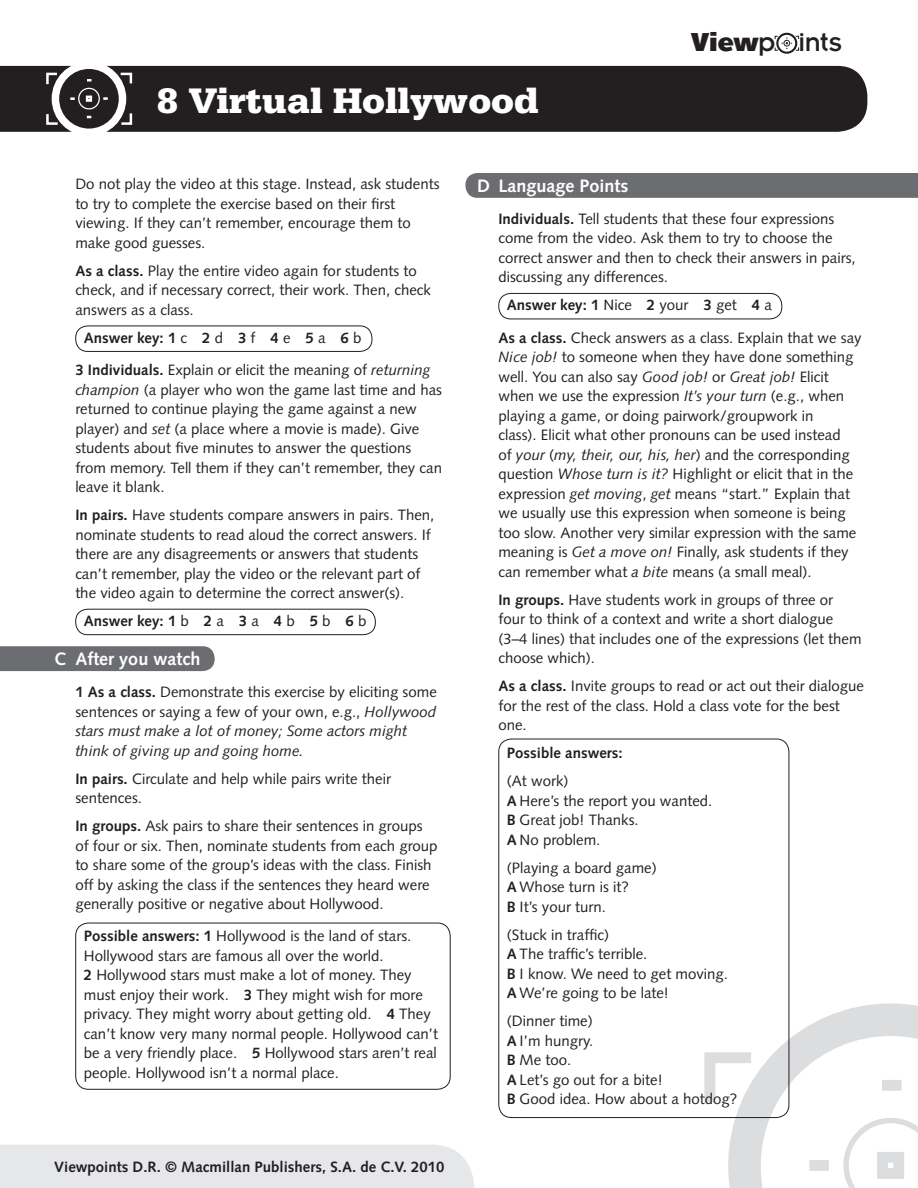
<style>
.page{position:relative;width:918px;height:1188px;background:#fff}
.page>*{position:absolute;margin:0;border:0;box-sizing:border-box;transform-origin:0 0}
.title_header{font:900 37.5px "Serifa Std";color:#fff}
.t1{font:28.05px "Insignia LT Std";color:#231f20}
.A-Head{font:700 18px "Syntax LT Std";color:#fff}
.main_text{font:15px/19.5px "Syntax LT Std";color:#231f20}
.Answer_key{font:15px/19.5px "Syntax LT Std";color:#231f20}
.main_text-2{font:italic 15px/19.5px "Syntax LT Std";color:#231f20}
.Answer_key-2{font:700 15px "Syntax LT Std";color:#231f20}
.s1{font-family:"Syntax LT Std";font-weight:900;font-size:25.95px}
.s2{font-weight:700}
.s3{font-weight:400}
.s4{font-style:italic}
.s5{font-weight:700;font-style:normal}
.s6{font-style:normal}
</style>
<div class="page">
<div style="left:0;top:66px;width:867px;height:66px;background:#231f20"></div>
<svg style="left:699px;top:1003px;width:219px;height:185px"></svg>
<div style="left:52px;top:61px;width:74px;height:75px;border:7px solid #fff;border-radius:50%"></div>
<svg style="left:70px;top:97px;width:5px;height:3px"></svg>
<svg style="left:103px;top:97px;width:5px;height:3px"></svg>
<svg style="left:87px;top:79px;width:4px;height:3px"></svg>
<svg style="left:86px;top:96px;width:6px;height:6px"></svg>
<svg style="left:45px;top:71px;width:14px;height:16px"></svg>
<svg style="left:45px;top:112px;width:15px;height:14px"></svg>
<svg style="left:118px;top:71px;width:15px;height:15px"></svg>
<svg style="left:119px;top:111px;width:14px;height:15px"></svg>
<div style="left:78px;top:88px;width:22px;height:21px;border:1px solid #fff;border-radius:50%"></div>
<div style="left:776px;top:33px;width:21px;height:21px;border:2px solid #231f20;border-radius:50%"></div>
<svg style="left:774px;top:36px;width:25px;height:15px"></svg>
<div style="left:0;top:1145px;width:474px;height:43px;background:#e6e7e9"></div>
<div style="left:465px;top:173px;width:453px;height:25px;background:#6c6d70"></div>
<div style="left:0;top:646px;width:215px;height:25px;background:#6c6d70"></div>
<div style="left:75px;top:326px;width:297px;height:26px;border:1px solid #231f20;border-radius:12px"></div>
<div style="left:75px;top:609px;width:301px;height:26px;border:1px solid #231f20;border-radius:12px"></div>
<div style="left:75px;top:923px;width:376px;height:167px;border:1px solid #231f20;border-radius:13px"></div>
<div style="left:498px;top:293px;width:284px;height:26px;border:1px solid #231f20;border-radius:12px"></div>
<div style="left:498px;top:739px;width:291px;height:379px;border:1px solid #231f20;border-radius:13px"></div>
<p class="title_header" style="left:157px;top:78px;width:383px">8 Virtual Hollywood</p>
<h2 class="t1" style="left:691px;top:28px;width:152px"><span class="s1">View</span>p ints</h2>
<p class="main_text" style="left:75px;top:175px;width:366px">Do not play the video at this stage. Instead, ask students to try to complete the exercise based on their first viewing. If they can’t remember, encourage them to make good guesses.</p>
<p class="main_text" style="left:75px;top:261px;width:357px"><span class="s2">As a class.</span> Play the entire video again for students to check, and if necessary correct, their work. Then, check answers as a class.</p>
<p class="Answer_key-2" style="left:84px;top:329px;width:279px">Answer key: 1 <span class="s3">c</span> 2 <span class="s3">d</span> 3 <span class="s3">f</span> 4 <span class="s3">e</span> 5 <span class="s3">a</span> 6 <span class="s3">b</span></p>
<p class="main_text" style="left:75px;top:360px;width:368px"><span class="s2">3 Individuals.</span> Explain or elicit the meaning of <span class="s4">returning champion</span> (a player who won the game last time and has returned to continue playing the game against a new player) and <span class="s4">set</span> (a place where a movie is made). Give students about five minutes to answer the questions from memory. Tell them if they can’t remember, they can leave it blank.</p>
<p class="main_text" style="left:75px;top:505px;width:361px"><span class="s2">In pairs.</span> Have students compare answers in pairs. Then, nominate students to read aloud the correct answers. If there are any disagreements or answers that students can’t remember, play the video or the relevant part of the video again to determine the correct answer(s).</p>
<p class="Answer_key-2" style="left:84px;top:612px;width:284px">Answer key: 1 <span class="s3">b</span> 2 <span class="s3">a</span> 3 <span class="s3">a</span> 4 <span class="s3">b</span> 5 <span class="s3">b</span> 6 <span class="s3">b</span></p>
<p class="A-Head" style="left:54px;top:648px;width:148px">C After you watch</p>
<p class="main_text-2" style="left:75px;top:682px;width:363px"><span class="s5">1 As a class.</span> <span class="s6">Demonstrate this exercise by eliciting some sentences or saying a few of your own, e.g.,</span> Hollywood stars must make a lot of money; Some actors might think of giving up and going home.</p>
<p class="main_text" style="left:75px;top:769px;width:317px"><span class="s2">In pairs.</span> Circulate and help while pairs write their sentences.</p>
<p class="main_text" style="left:75px;top:816px;width:364px"><span class="s2">In groups.</span> Ask pairs to share their sentences in groups of four or six. Then, nominate students from each group to share some of the group’s ideas with the class. Finish off by asking the class if the sentences they heard were generally positive or negative about Hollywood.</p>
<p class="Answer_key" style="left:84px;top:926px;width:356px"><span class="s2">Possible answers: 1</span> Hollywood is the land of stars.<br>Hollywood stars are famous all over the world.<br><span class="s2">2</span> Hollywood stars must make a lot of money. They must enjoy their work. <span class="s2">3</span> They might wish for more privacy. They might worry about getting old. <span class="s2">4</span> They can’t know very many normal people. Hollywood can’t be a very friendly place. <span class="s2">5</span> Hollywood stars aren’t real people. Hollywood isn’t a normal place.</p>
<p class="Answer_key-2" style="left:54px;top:1158px;width:392px">Viewpoints D.R. © Macmillan Publishers, S.A. de C.V. 2010</p>
<p class="A-Head" style="left:477px;top:175px;width:153px">D Language Points</p>
<p class="main_text" style="left:498px;top:209px;width:359px"><span class="s2">Individuals.</span> Tell students that these four expressions come from the video. Ask them to try to choose the correct answer and then to check their answers in pairs, discussing any differences.</p>
<p class="Answer_key-2" style="left:507px;top:297px;width:267px">Answer key: 1 <span class="s3">Nice</span> 2 <span class="s3">your</span> 3 <span class="s3">get</span> 4 <span class="s3">a</span></p>
<p class="main_text" style="left:498px;top:328px;width:365px"><span class="s2">As a class.</span> Check answers as a class. Explain that we say <span class="s4">Nice job!</span> to someone when they have done something well. You can also say <span class="s4">Good job!</span> or <span class="s4">Great job!</span> Elicit when we use the expression <span class="s4">It’s your turn</span> (e.g., when playing a game, or doing pairwork/groupwork in<br>class). Elicit what other pronouns can be used instead<br>of <span class="s4">your</span> (<span class="s4">my, their, our, his, her</span>) and the corresponding question <span class="s4">Whose turn is it?</span> Highlight or elicit that in the expression <span class="s4">get moving</span>, <span class="s4">get</span> means “start.” Explain that we usually use this expression when someone is being too slow. Another very similar expression with the same meaning is <span class="s4">Get a move on!</span> Finally, ask students if they can remember what <span class="s4">a bite</span> means (a small meal).</p>
<p class="main_text" style="left:498px;top:590px;width:365px"><span class="s2">In groups.</span> Have students work in groups of three or four to think of a context and write a short dialogue (3–4 lines) that includes one of the expressions (let them choose which).</p>
<p class="main_text" style="left:498px;top:676px;width:367px"><span class="s2">As a class.</span> Invite groups to read or act out their dialogue for the rest of the class. Hold a class vote for the best one.</p>
<p class="Answer_key-2" style="left:507px;top:744px;width:117px">Possible answers:</p>
<p class="Answer_key" style="left:507px;top:771px;width:63px">(At work)</p>
<p class="Answer_key" style="left:507px;top:791px;width:207px"><span class="s2">A</span> Here’s the report you wanted.</p>
<p class="Answer_key" style="left:507px;top:810px;width:133px"><span class="s2">B</span> Great job! Thanks.</p>
<p class="Answer_key" style="left:507px;top:830px;width:95px"><span class="s2">A</span> No problem.</p>
<p class="Answer_key" style="left:507px;top:858px;width:151px">(Playing a board game)</p>
<p class="Answer_key" style="left:507px;top:877px;width:123px"><span class="s2">A</span> Whose turn is it?</p>
<p class="Answer_key" style="left:507px;top:897px;width:101px"><span class="s2">B</span> It’s your turn.</p>
<p class="Answer_key" style="left:507px;top:925px;width:104px">(Stuck in traffic)</p>
<p class="Answer_key" style="left:507px;top:944px;width:142px"><span class="s2">A</span> The traffic’s terrible.</p>
<p class="Answer_key" style="left:507px;top:964px;width:223px"><span class="s2">B</span> I know. We need to get moving.</p>
<p class="Answer_key" style="left:507px;top:983px;width:164px"><span class="s2">A</span> We’re going to be late!</p>
<p class="Answer_key" style="left:507px;top:1011px;width:87px">(Dinner time)</p>
<p class="Answer_key" style="left:507px;top:1031px;width:88px"><span class="s2">A</span> I’m hungry.</p>
<p class="Answer_key" style="left:507px;top:1050px;width:66px"><span class="s2">B</span> Me too.</p>
<p class="Answer_key" style="left:507px;top:1070px;width:157px"><span class="s2">A</span> Let’s go out for a bite!</p>
<p class="Answer_key" style="left:507px;top:1089px;width:232px"><span class="s2">B</span> Good idea. How about a hotdog?</p>
</div>
